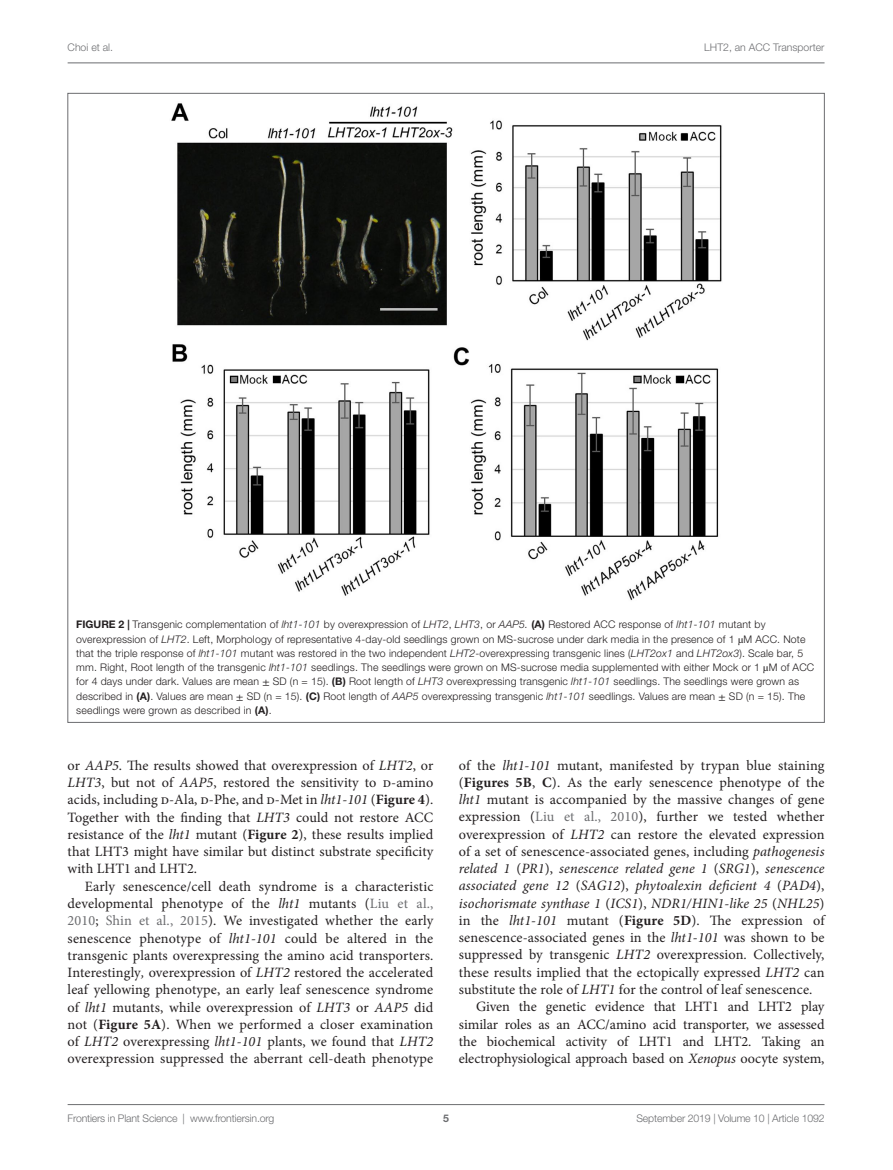
<style>
.page{position:relative;width:893px;height:1170px;background:#fff}
.page>*{position:absolute;margin:0;border:0;box-sizing:border-box;transform-origin:0 0}
.T{font:14.25px/17.2px "Minion Pro";letter-spacing:.005em;color:#231f20;text-align:justify}
.FC{font:300 10.5px/14.2px "Helvetica Neue LT Std";letter-spacing:.015em;color:#231f20}
.t1{font:300 10.5px "Helvetica Neue LT Std";letter-spacing:-.015em;color:#6c6d70}
.t2{font:700 10.5px "Helvetica Neue LT Std";color:#6c6d70}
.s1{font-weight:700}
.s2{font-style:italic}
.s3{font-family:"STIX General";font-weight:400}
.s4{color:#6c6d70}
</style>
<div class="page">
<hr style="left:68px;top:63px;width:756px;height:1px;background:#6c6d70">
<hr style="left:68px;top:1104px;width:756px;height:1px;background:#6c6d70">
<img style="left:171px;top:103px;width:551px;height:498px">
<p class="t1" style="left:68px;top:41px;width:47px">Choi et al.</p>
<p class="t1" style="left:704px;top:41px;width:122px">LHT2, an ACC Transporter</p>
<p class="FC" style="left:76px;top:617px;width:740px"><span class="s1">FIGURE 2 |</span> Transgenic complementation of <span class="s2">lht1-101</span> by overexpression of <span class="s2">LHT2</span>, <span class="s2">LHT3</span>, or <span class="s2">AAP5.</span> <span class="s1">(A)</span> Restored ACC response of <span class="s2">lht1-101</span> mutant by overexpression of <span class="s2">LHT2</span>. Left, Morphology of representative 4-day-old seedlings grown on MS-sucrose under dark media in the presence of 1 <span class="s3">µ</span>M ACC. Note that the triple response of <span class="s2">lht1-101</span> mutant was restored in the two independent <span class="s2">LHT2</span>-overexpressing transgenic lines (<span class="s2">LHT2ox1</span> and <span class="s2">LHT2ox3</span>). Scale bar, 5 mm. Right, Root length of the transgenic <span class="s2">lht1-101</span> seedlings. The seedlings were grown on MS-sucrose media supplemented with either Mock or 1 <span class="s3">µ</span>M of ACC for 4 days under dark. Values are mean <span class="s3">±</span> SD (n = 15). <span class="s1">(B)</span> Root length of <span class="s2">LHT3</span> overexpressing transgenic <span class="s2">lht1-101</span> seedlings. The seedlings were grown as described in <span class="s1">(A)</span>. Values are mean <span class="s3">±</span> SD (n = 15). <span class="s1">(C)</span> Root length of <span class="s2">AAP5</span> overexpressing transgenic <span class="s2">lht1-101</span> seedlings. Values are mean <span class="s3">±</span> SD (n = 15). The seedlings were grown as described in <span class="s1">(A)</span>.</p>
<p class="T" style="left:68px;top:756px;width:367px">or <span class="s2">AAP5</span>. The results showed that overexpression of <span class="s2">LHT2</span>, or <span class="s2">LHT3</span>, but not of <span class="s2">AAP5</span>, restored the sensitivity to d-amino acids, including d-Ala, d-Phe, and d-Met in <span class="s2">lht1-101</span> (<span class="s1">Figure 4</span>).<br>Together with the finding that <span class="s2">LHT3</span> could not restore ACC resistance of the <span class="s2">lht1</span> mutant (<span class="s1">Figure 2</span>), these results implied that LHT3 might have similar but distinct substrate specificity with LHT1 and LHT2.</p>
<p class="T" style="left:68px;top:877px;width:367px;text-indent:17px">Early senescence/cell death syndrome is a characteristic developmental phenotype of the <span class="s2">lht1</span> mutants (<span class="s4">Liu et al., 2010</span>; <span class="s4">Shin et al., 2015</span>). We investigated whether the early senescence phenotype of <span class="s2">lht1-101</span> could be altered in the transgenic plants overexpressing the amino acid transporters.<br>Interestingly<span class="s2">,</span> overexpression of <span class="s2">LHT2</span> restored the accelerated leaf yellowing phenotype, an early leaf senescence syndrome of <span class="s2">lht1</span> mutants, while overexpression of <span class="s2">LHT3</span> or <span class="s2">AAP5</span> did not (<span class="s1">Figure 5A</span>). When we performed a closer examination of <span class="s2">LHT2</span> overexpressing <span class="s2">lht1-101</span> plants, we found that <span class="s2">LHT2 </span>overexpression suppressed the aberrant cell-death phenotype</p>
<p class="T" style="left:459px;top:756px;width:367px">of the <span class="s2">lht1-101</span> mutant, manifested by trypan blue staining (<span class="s1">Figures 5B</span>, <span class="s1">C</span>). As the early senescence phenotype of the <span class="s2">lht1</span> mutant is accompanied by the massive changes of gene expression (<span class="s4">Liu et al., 2010</span>), further we tested whether overexpression of <span class="s2">LHT2</span> can restore the elevated expression of a set of senescence-associated genes, including <span class="s2">pathogenesis related 1</span> (<span class="s2">PR1</span>), <span class="s2">senescence related gene 1</span> (<span class="s2">SRG1</span>), <span class="s2">senescence associated gene 12</span> (<span class="s2">SAG12</span>), <span class="s2">phytoalexin deficient 4</span> (<span class="s2">PAD4</span>), <span class="s2">isochorismate synthase 1</span> (<span class="s2">ICS1</span>), <span class="s2">NDR1/HIN1-like 25</span> (<span class="s2">NHL25</span>) in the <span class="s2">lht1-101</span> mutant (<span class="s1">Figure 5D</span>). The expression of senescence-associated genes in the <span class="s2">lht1-101</span> was shown to be suppressed by transgenic <span class="s2">LHT2</span> overexpression<span class="s2">.</span> Collectively, these results implied that the ectopically expressed <span class="s2">LHT2</span> can substitute the role of <span class="s2">LHT1</span> for the control of leaf senescence.</p>
<p class="T" style="left:459px;top:998px;width:367px;text-indent:17px">Given the genetic evidence that LHT1 and LHT2 play similar roles as an ACC/amino acid transporter, we assessed the biochemical activity of LHT1 and LHT2. Taking an electrophysiological approach based on <span class="s2">Xenopus</span> oocyte system,</p>
<p class="t1" style="left:68px;top:1111px;width:208px">Frontiers in Plant Science | www.frontiersin.org</p>
<p class="t2" style="left:443px;top:1111px;width:7px">5</p>
<p class="t1" style="left:636px;top:1111px;width:190px">September 2019 | Volume 10 | Article 1092</p>
</div>
